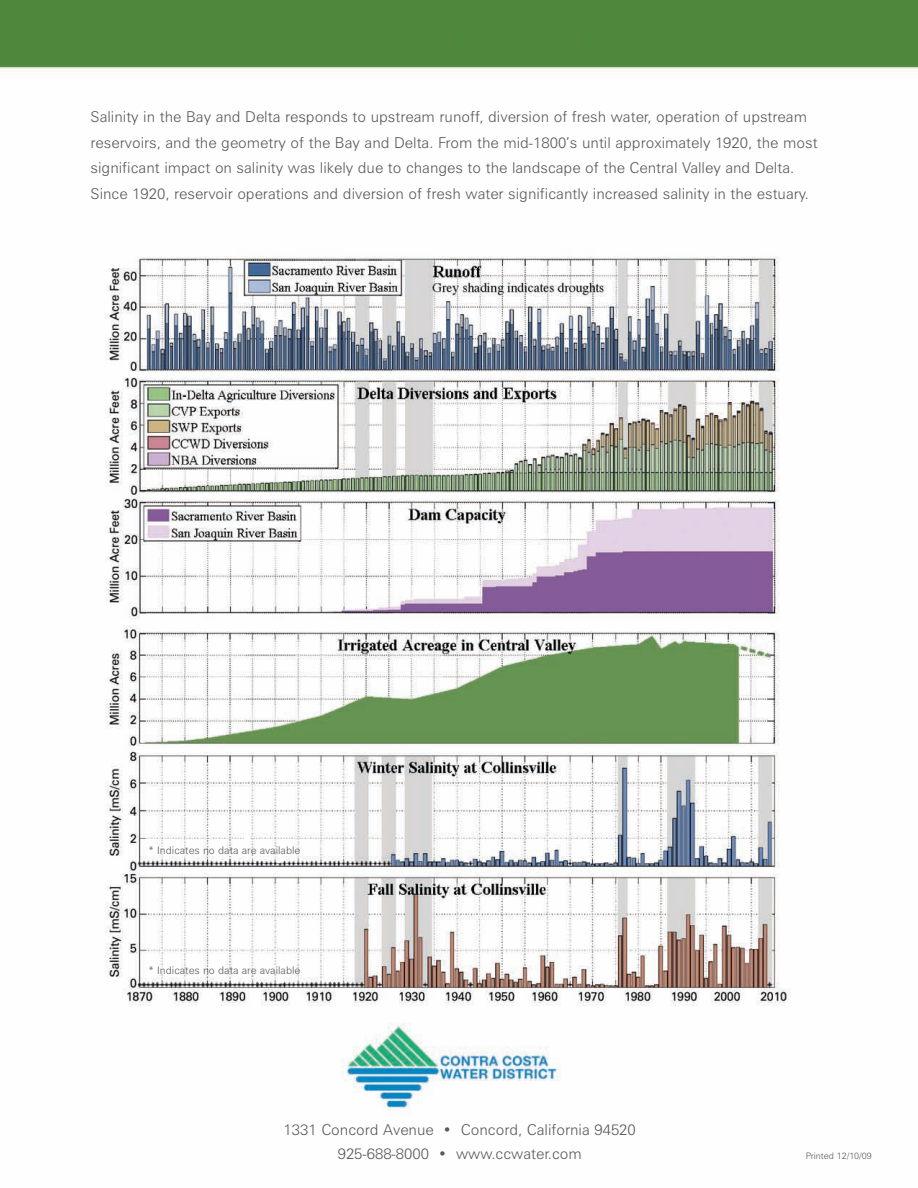
<style>
.page{position:relative;width:918px;height:1188px;background:#fff}
.page>*{position:absolute;margin:0;border:0;box-sizing:border-box;transform-origin:0 0}
.t1{font:300 15px/25.5px "Zurich BT";color:#57585a;text-align:center}
.t2{font:300 10.5px "Zurich BT";color:#57585a}
.t3{font:300 9px "Zurich BT";color:#57585a}
</style>
<div class="page">
<img style="left:0;top:0;width:918px;height:1109px">
<p class="t1" style="left:91px;top:106px;width:729px;text-align:left">Salinity in the Bay and Delta responds to upstream runoff, diversion of fresh water, operation of upstream reservoirs, and the geometry of the Bay and Delta. From the mid-1800’s until approximately 1920, the most significant impact on salinity was likely due to changes to the landscape of the Central Valley and Delta.<br>Since 1920, reservoir operations and diversion of fresh water significantly increased salinity in the estuary.</p>
<p class="t2" style="left:148px;top:846px;width:153px">* Indicates no data are available</p>
<p class="t2" style="left:148px;top:966px;width:153px">* Indicates no data are available</p>
<p class="t1" style="left:284px;top:1119px;width:354px;line-height:24px">1331 Concord Avenue • Concord, California 94520<br>925-688-8000 • www.ccwater.com</p>
<p class="t3" style="left:806px;top:1153px;width:68px">Printed 12/10/09</p>
</div>
